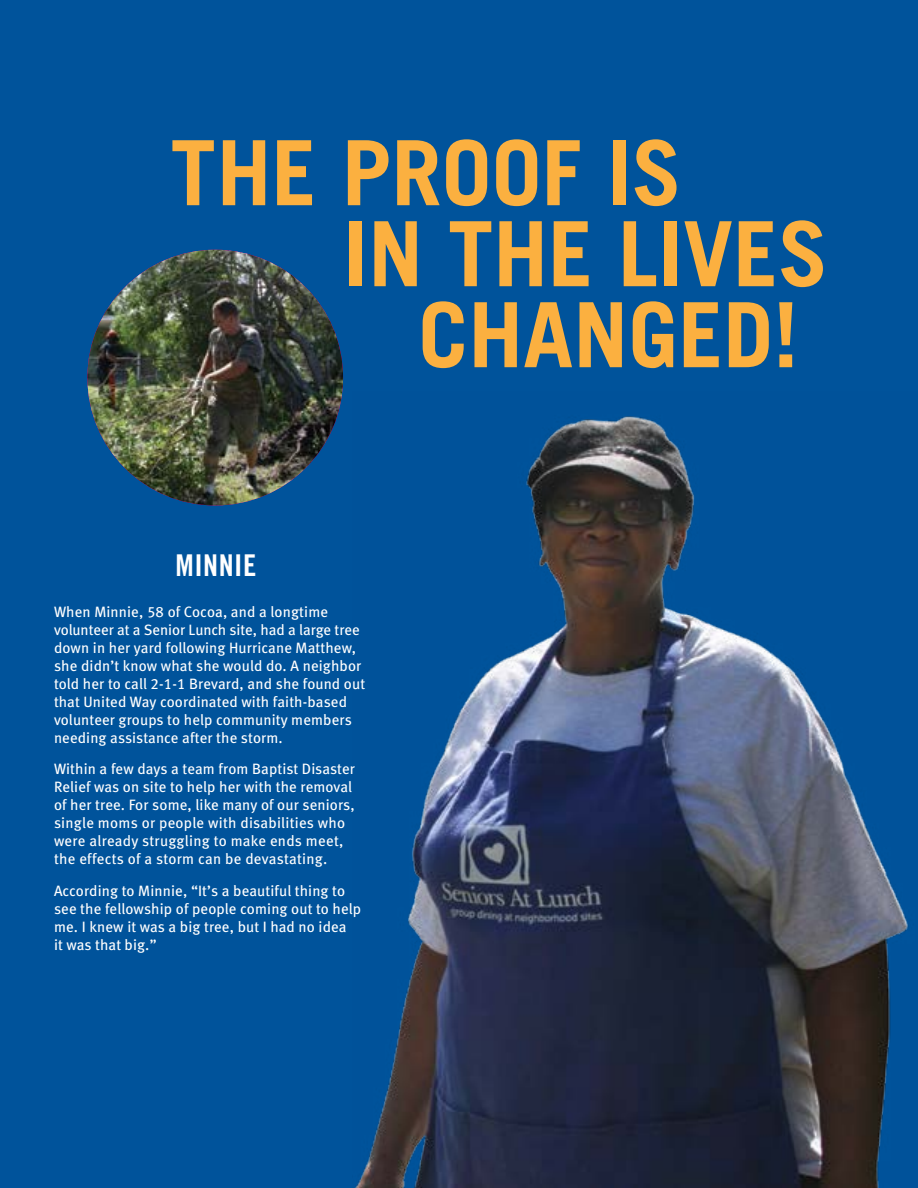
<style>
.page{position:relative;width:918px;height:1188px;background:#00539b}
.page>*{position:absolute;margin:0;border:0;box-sizing:border-box;transform-origin:0 0}
.t1{font:700 90px "Trade Gothic";color:#fbb040}
.t2{font:30px "Trade Gothic LT Std Bd Cn 20";letter-spacing:.02em;color:#fff}
.t3{font:15px/18px "Meta Book LF";letter-spacing:.01em;color:#fff}
</style>
<div class="page">
<img style="left:355px;top:416px;width:553px;height:772px">
<img style="left:87px;top:250px;width:256px;height:255px;border-radius:128px">
<h1 class="t1" style="left:171px;top:118px;width:513px">THE PROOF IS</h1>
<h1 class="t1" style="left:343px;top:199px;width:487px">IN THE LIVES</h1>
<h1 class="t1" style="left:418px;top:280px;width:382px">CHANGED!</h1>
<h2 class="t2" style="left:175px;top:548px;width:83px">MINNIE</h2>
<p class="t3" style="left:54px;top:603px;width:313px">When Minnie, 58 of Cocoa, and a longtime volunteer at a Senior Lunch site, had a large tree down in her yard following Hurricane Matthew, she didn’t know what she would do. A neighbor told her to call 2-1-1 Brevard, and she found out that United Way coordinated with faith-based volunteer groups to help community members needing assistance after the storm.</p>
<p class="t3" style="left:54px;top:760px;width:302px">Within a few days a team from Baptist Disaster Relief was on site to help her with the removal of her tree. For some, like many of our seniors, single moms or people with disabilities who were already struggling to make ends meet, the effects of a storm can be devastating.</p>
<p class="t3" style="left:54px;top:882px;width:309px">According to Minnie, “It’s a beautiful thing to see the fellowship of people coming out to help me. I knew it was a big tree, but I had no idea<br>it was that big.”</p>
</div>
